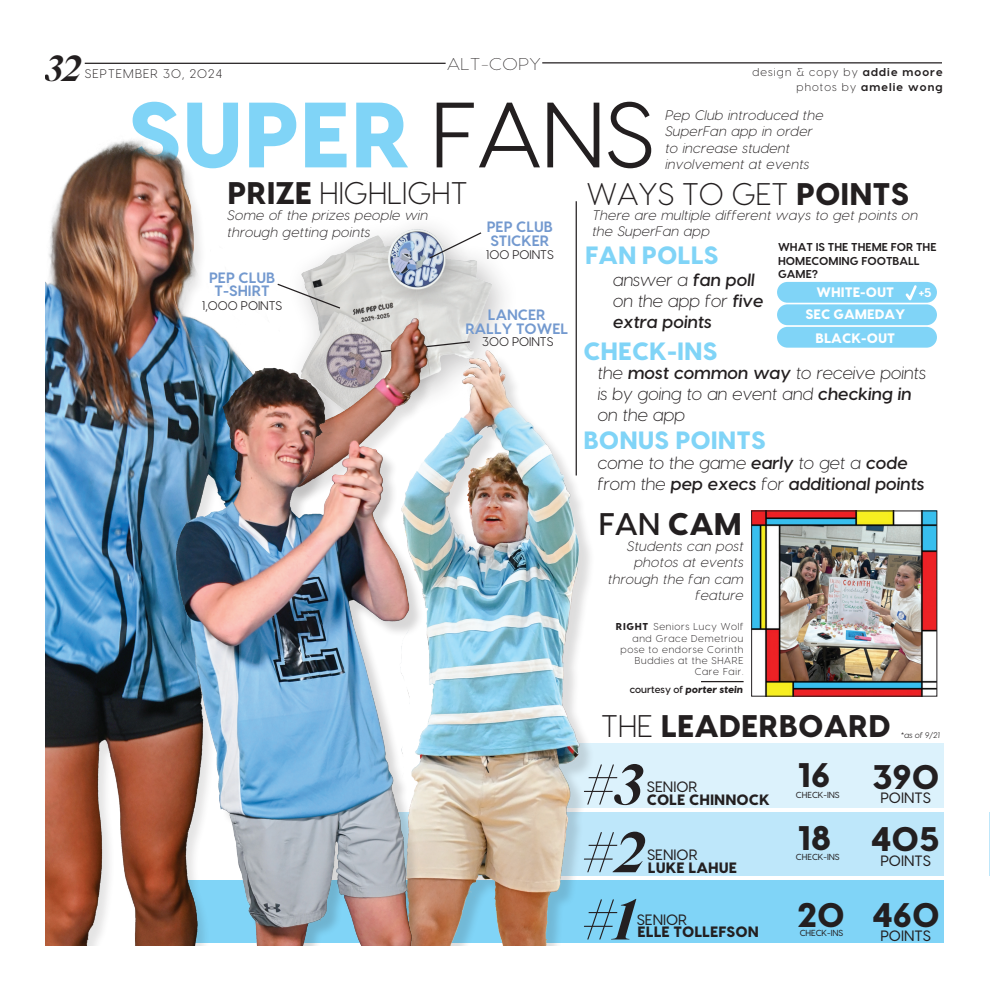
<style>
.page{position:relative;width:990px;height:990px;background:#fff}
.page>*{position:absolute;margin:0;border:0;box-sizing:border-box;transform-origin:0 0}
.t1{font:800 92.5px "Visby";color:#80d4f7}
.t2{font:italic 700 55px "Ivy Ora Display";color:#231f20}
.t3{font:italic 700 35px "Ivy Ora Display";color:#231f20}
.t4{font:800 34.12px "Visby";color:#231f20}
.t5{font:300 31.25px "Visby";color:#231f20}
.t6{font:800 31.25px "Visby";color:#231f20}
.t7{font:600 31.25px "Visby";color:#231f20}
.t8{font:800 25px "Visby";color:#80d4f7}
.t9{font:italic 600 17.5px/21px "Visby";color:#231f20}
.t10{font:italic 300 17.5px/21px "Visby";color:#231f20}
.t11{font:100 17px "Visby";letter-spacing:.03em;color:#231f20;scale:1.13 1}
.t12{font:700 15px/13.8px "Visby";color:#7399cf;text-align:center}
.t13{font:500 15px "Visby";color:#231f20}
.t14{font:800 15px "Visby";color:#231f20}
.t15{font:italic 300 13.75px/16.5px "Visby";letter-spacing:.03em;color:#231f20}
.t16{font:800 13.75px "Visby";color:#fff}
.t17{font:700 12.62px "Visby";color:#fff}
.t18{font:12.5px "Visby";color:#231f20}
.t19{font:300 12.5px "Visby";letter-spacing:.09em;color:#231f20}
.t20{font:700 11.38px/13.8px "Visby";color:#231f20}
.t21{font:300 11.25px "Visby";letter-spacing:.1em;color:#231f20}
.t22{font:700 11.25px "Visby";letter-spacing:.1em;color:#231f20}
.t23{font:300 10px/11.2px "Visby";letter-spacing:.07em;color:#231f20;text-align:right}
.t24{font:italic 800 10px "Visby";color:#231f20}
.t25{font:500 8.75px "Visby";color:#231f20}
.t26{font:italic 8.12px "Visby";color:#231f20}
.s1{font-weight:700}
.s2{font-weight:300}
.s3{font-weight:400;color:#231f20}
.s4{font-weight:800}
.s5{font-weight:600}
.s6{font-weight:600;font-style:normal}
</style>
<div class="page">
<div style="left:522px;top:743px;width:467px;height:65px;background:#dcf2fc"></div>
<div style="left:386px;top:812px;width:604px;height:64px;background:#bee7fa"></div>
<div style="left:184px;top:881px;width:760px;height:62px;background:#80d4f7"></div>
<hr style="left:542px;top:62px;width:400px;height:1px;background:#231f20">
<hr style="left:576px;top:201px;width:1px;height:274px;background:#231f20">
<img style="left:469px;top:260px;width:35px;height:81px">
<div style="left:371px;top:213px;width:103px;height:106px;background:#231f20;opacity:.27"></div>
<svg style="left:469px;top:231px;width:13px;height:29px"></svg>
<img style="left:469px;top:341px;width:166px;height:605px">
<img style="left:45px;top:62px;width:424px;height:884px">
<div style="left:179px;top:349px;width:266px;height:641px;background:#231f20;opacity:.18"></div>
<img style="left:138px;top:324px;width:290px;height:666px">
<div style="left:777px;top:282px;width:160px;height:21px;background:#80d4f7;border-radius:10px"></div>
<div style="left:777px;top:304px;width:160px;height:21px;background:#80d4f7;border-radius:10px"></div>
<div style="left:777px;top:327px;width:160px;height:21px;background:#80d4f7;border-radius:10px"></div>
<svg style="left:903px;top:285px;width:16px;height:20px"></svg>
<img style="left:753px;top:513px;width:182px;height:181px">
<div style="left:751px;top:511px;width:186px;height:185px;border:1px solid #231f20"></div>
<hr style="left:701px;top:681px;width:43px;height:1px;background:#231f20">
<div style="left:1px;top:946px;width:988px;height:43px;background:#fff"></div>
<div style="left:944px;top:32px;width:45px;height:958px;background:#fff"></div>
<p class="t3" style="left:45px;top:40px;width:37px">32</p>
<p class="t11" style="left:447px;top:50px;width:85px">ALT-COPY</p>
<p class="t19" style="left:85px;top:64px;width:139px">SEPTEMBER 30, 2024</p>
<p class="t21" style="left:752px;top:63px;width:192px">design &amp; copy by <span class="s1">addie moore</span></p>
<p class="t22" style="left:797px;top:77px;width:148px"><span class="s2">photos by</span> amelie wong</p>
<p class="t1" style="left:127px;top:50px;width:529px">SUPER <span class="s3">FANS</span></p>
<p class="t15" style="left:665px;top:105px;width:161px">Pep Club introduced the<br>SuperFan app in order to increase student involvement at events</p>
<p class="t5" style="left:228px;top:168px;width:242px"><span class="s4">PRIZE</span> HIGHLIGHT</p>
<p class="t15" style="left:228px;top:206px;width:204px">Some of the prizes people win through getting points</p>
<p class="t12" style="left:209px;top:269px;width:68px">PEP CLUB<br>T-SHIRT</p>
<p class="t12" style="left:487px;top:218px;width:68px;text-align:left">PEP CLUB<br>STICKER</p>
<p class="t18" style="left:486px;top:245px;width:70px">100 POINTS</p>
<p class="t18" style="left:202px;top:296px;width:82px">1,000 POINTS</p>
<p class="t12" style="left:488px;top:306px;width:59px">LANCER</p>
<p class="t12" style="left:465px;top:319px;width:104px">RALLY TOWEL</p>
<p class="t18" style="left:482px;top:332px;width:73px">300 POINTS</p>
<p class="t5" style="left:587px;top:169px;width:324px">WAYS TO GET <span class="s4">POINTS</span></p>
<p class="t15" style="left:592px;top:205px;width:329px">There are multiple different ways to get points on the SuperFan app</p>
<p class="t20" style="left:778px;top:239px;width:160px">WHAT IS THE THEME FOR THE<br>HOMECOMING FOOTBALL<br>GAME?</p>
<p class="t8" style="left:585px;top:232px;width:135px">FAN POLLS</p>
<p class="t9" style="left:613px;top:268px;width:152px"><span class="s2">answer a</span> fan poll <span class="s2">on the app for</span> five extra points</p>
<p class="t16" style="left:817px;top:280px;width:79px">WHITE-OUT</p>
<p class="t16" style="left:805px;top:301px;width:102px">SEC GAMEDAY</p>
<p class="t16" style="left:816px;top:326px;width:81px">BLACK-OUT</p>
<p class="t17" style="left:919px;top:282px;width:14px">+5</p>
<p class="t8" style="left:584px;top:328px;width:135px">CHECK-INS</p>
<p class="t10" style="left:598px;top:361px;width:330px">the <span class="s5">most common way</span> to receive points is by going to an event and <span class="s5">checking in </span>on the app</p>
<p class="t8" style="left:583px;top:417px;width:184px">BONUS POINTS</p>
<p class="t9" style="left:598px;top:450px;width:328px"><span class="s2">come to the game</span> early <span class="s2">to get a</span> code <span class="s2">from the</span> pep execs <span class="s2">for</span> additional points</p>
<p class="t7" style="left:599px;top:498px;width:145px">FAN <span class="s4">CAM</span></p>
<p class="t15" style="left:608px;top:536px;width:139px;text-align:right">Students can post photos at events through the fan cam feature</p>
<p class="t23" style="left:616px;top:620px;width:129px"><span class="s4">RIGHT</span> Seniors Lucy Wolf and Grace Demetriou pose to endorse Corinth<br>Buddies at the SHARE<br>Care Fair.</p>
<p class="t24" style="left:630px;top:680px;width:115px"><span class="s6">courtesy of</span> porter stein</p>
<p class="t6" style="left:601px;top:697px;width:291px"><span class="s2">THE</span> LEADERBOARD</p>
<p class="t26" style="left:901px;top:729px;width:41px">*as of 9/21</p>
<p class="t2" style="left:582px;top:741px;width:61px">#3</p>
<p class="t13" style="left:647px;top:775px;width:52px">SENIOR</p>
<p class="t14" style="left:647px;top:786px;width:125px">COLE CHINNOCK</p>
<p class="t2" style="left:582px;top:809px;width:63px">#2</p>
<p class="t13" style="left:647px;top:843px;width:52px">SENIOR</p>
<p class="t14" style="left:648px;top:854px;width:91px">LUKE LAHUE</p>
<p class="t2" style="left:582px;top:876px;width:53px">#1</p>
<p class="t13" style="left:637px;top:908px;width:52px">SENIOR</p>
<p class="t14" style="left:638px;top:919px;width:123px">ELLE TOLLEFSON</p>
<p class="t4" style="left:797px;top:744px;width:34px">16</p>
<p class="t25" style="left:796px;top:788px;width:45px">CHECK-INS</p>
<p class="t4" style="left:797px;top:806px;width:35px">18</p>
<p class="t25" style="left:796px;top:850px;width:45px">CHECK-INS</p>
<p class="t4" style="left:797px;top:884px;width:49px">20</p>
<p class="t25" style="left:800px;top:926px;width:45px">CHECK-INS</p>
<p class="t4" style="left:872px;top:746px;width:69px">390</p>
<p class="t13" style="left:880px;top:786px;width:52px">POINTS</p>
<p class="t4" style="left:871px;top:808px;width:70px">405</p>
<p class="t13" style="left:880px;top:848px;width:52px">POINTS</p>
<p class="t4" style="left:872px;top:884px;width:69px">460</p>
<p class="t13" style="left:880px;top:924px;width:52px">POINTS</p>
</div>
